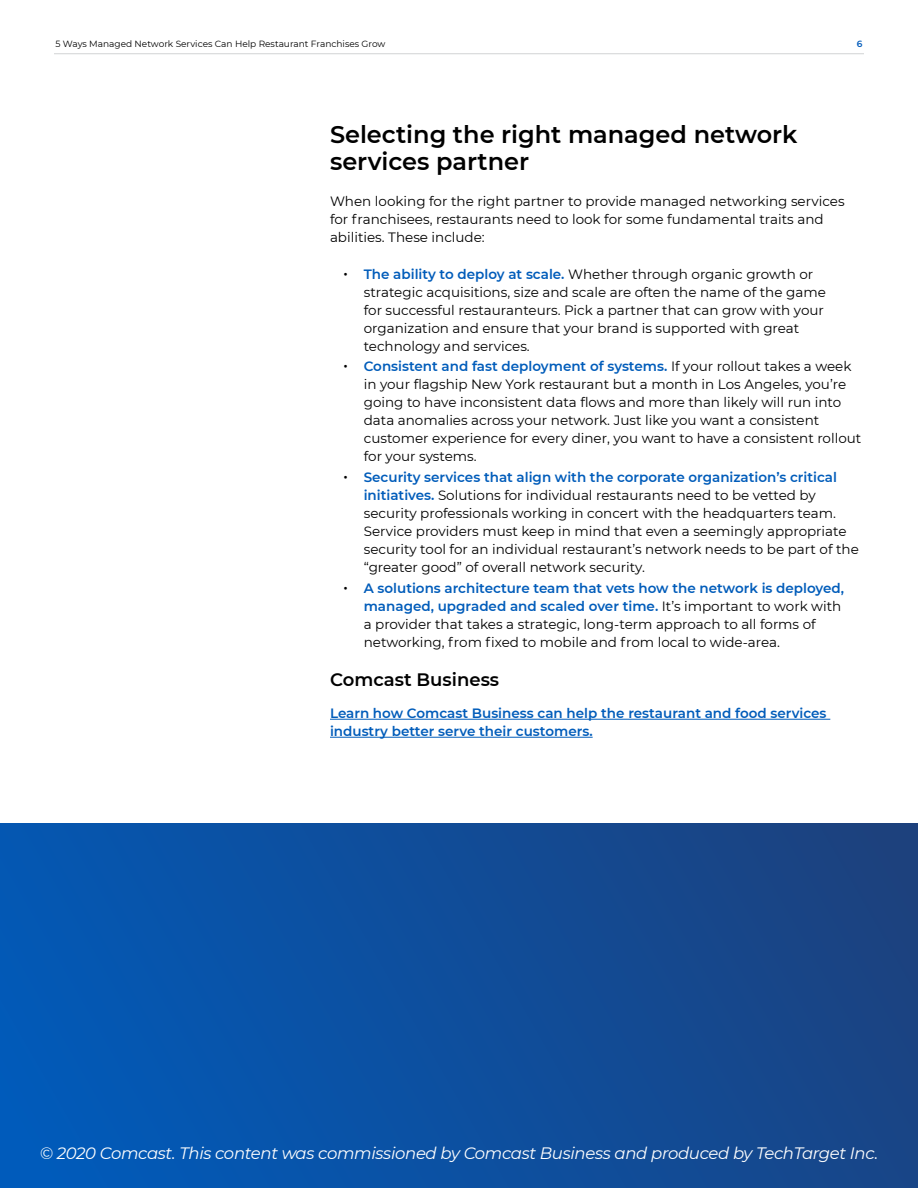
<style>
.page{position:relative;width:918px;height:1188px;background:#fff}
.page>*{position:absolute;margin:0;border:0;box-sizing:border-box;transform-origin:0 0}
.t1{font:600 24px/27px "Montserrat";color:#000}
.t2{font:600 18px "Montserrat";color:#000}
.t3{font:italic 16.5px "Montserrat";letter-spacing:-.02em;color:#fff}
.t4{font:13.5px/18px "Montserrat";color:#000}
.t5{font:600 13.5px/18px "Montserrat";color:#005cba}
.t6{font:9px "Montserrat";color:#000}
.t7{font:600 9px "Montserrat";color:#005bbb}
.s1{font-weight:700}
.s2{font-weight:600;color:#005cba}
</style>
<div class="page">
<hr style="left:54px;top:53px;width:810px;height:1px;background:#d1d3d4">
<div style="left:0;top:824px;width:918px;height:364px;background:linear-gradient(to right,#025ab8,#1b4381)"></div>
<hr style="left:330px;top:719px;width:500px;height:1px;background:#005cba">
<hr style="left:330px;top:737px;width:263px;height:1px;background:#005cba">
<p class="t6" style="left:56px;top:38px;width:332px">5 Ways Managed Network Services Can Help Restaurant Franchises Grow</p>
<p class="t7" style="left:857px;top:38px;width:7px">6</p>
<h1 class="t1" style="left:330px;top:120px;width:469px">Selecting the right managed network services partner</h1>
<p class="t4" style="left:330px;top:192px;width:516px">When looking for the right partner to provide managed networking services for franchisees, restaurants need to look for some fundamental traits and abilities. These include:</p>
<p class="t4" style="left:364px;top:264px;width:464px;text-indent:-20px"><span class="s1">∙</span> <span class="s2">The ability to deploy at scale.</span> Whether through organic growth or strategic acquisitions, size and scale are often the name of the game for successful restauranteurs. Pick a partner that can grow with your organization and ensure that your brand is supported with great technology and services.</p>
<p class="t4" style="left:364px;top:357px;width:499px;text-indent:-20px"><span class="s1">∙</span> <span class="s2">Consistent and fast deployment of systems.</span> If your rollout takes a week in your flagship New York restaurant but a month in Los Angeles, you’re going to have inconsistent data flows and more than likely will run into data anomalies across your network. Just like you want a consistent customer experience for every diner, you want to have a consistent rollout for your systems.</p>
<p class="t4" style="left:364px;top:468px;width:497px;text-indent:-20px"><span class="s1">∙</span> <span class="s2">Security services that align with the corporate organization’s critical initiatives.</span> Solutions for individual restaurants need to be vetted by security professionals working in concert with the headquarters team.<br>Service providers must keep in mind that even a seemingly appropriate security tool for an individual restaurant’s network needs to be part of the “greater good” of overall network security.</p>
<p class="t4" style="left:364px;top:579px;width:482px;text-indent:-20px"><span class="s1">∙</span> <span class="s2">A solutions architecture team that vets how the network is deployed, managed, upgraded and scaled over time.</span> It’s important to work with a provider that takes a strategic, long-term approach to all forms of networking, from fixed to mobile and from local to wide-area.</p>
<h2 class="t2" style="left:330px;top:667px;width:171px">Comcast Business</h2>
<p class="t5" style="left:330px;top:703px;width:498px">Learn how Comcast Business can help the restaurant and food services industry better serve their customers.</p>
<p class="t3" style="left:40px;top:1142px;width:840px">© 2020 Comcast. This content was commissioned by Comcast Business and produced by TechTarget Inc.</p>
</div>
